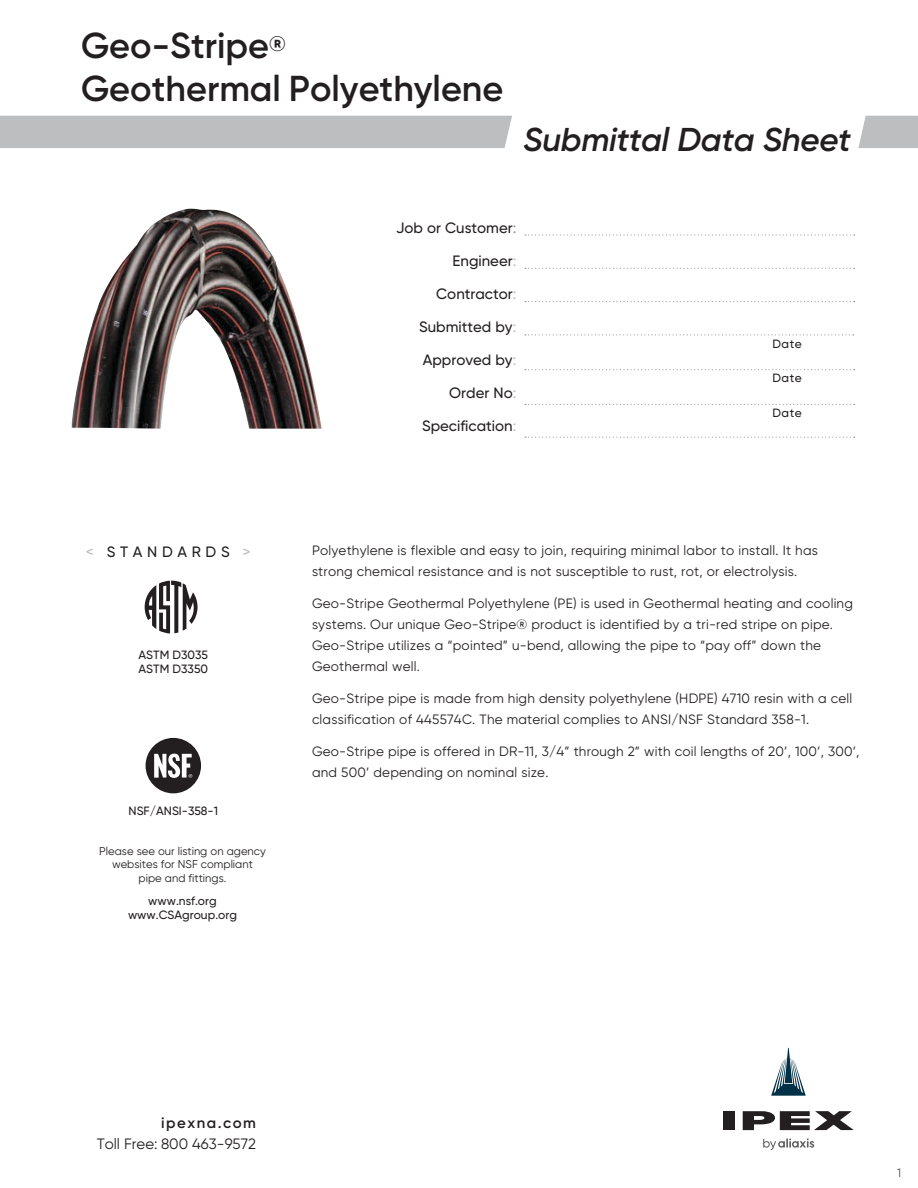
<style>
.page{position:relative;width:918px;height:1188px;background:#fff}
.page>*{position:absolute;margin:0;border:0;box-sizing:border-box;transform-origin:0 0}
.t1{font:600 36px/43.2px "Gilroy";color:#231f20}
.t2{font:italic 600 33px "Gilroy";letter-spacing:-.01em;color:#231f20}
.t3{font:500 15px "Gilroy";color:#231f20}
.t4{font:15px "Gilroy";color:#231f20}
.t5{font:500 15px "Gilroy";letter-spacing:.31em;color:#231f20}
.t6{font:600 15px "Gilroy";letter-spacing:.1em;color:#231f20}
.t7{font:13.5px/21px "Gilroy";letter-spacing:.015em;color:#231f20}
.t8{font:500 12px/14.4px "Gilroy";color:#231f20;text-align:center}
.t9{font:300 12px "Gilroy";color:#231f20}
.t10{font:11.25px/13.5px "Gilroy";color:#231f20;text-align:center}
.s1{color:#949698}
.s2{color:#bcbec0}
</style>
<div class="page">
<svg style="left:525px;top:234px;width:330px;height:2px"></svg>
<svg style="left:525px;top:268px;width:330px;height:1px"></svg>
<svg style="left:525px;top:301px;width:330px;height:1px"></svg>
<svg style="left:525px;top:334px;width:329px;height:1px"></svg>
<svg style="left:525px;top:369px;width:330px;height:1px"></svg>
<svg style="left:525px;top:404px;width:330px;height:1px"></svg>
<svg style="left:525px;top:437px;width:330px;height:1px"></svg>
<svg style="left:858px;top:116px;width:60px;height:32px;background:#c0c2c4"></svg>
<div style="left:0;top:116px;width:512px;height:32px;background:#bcbec0"></div>
<svg style="left:145px;top:581px;width:53px;height:52px"></svg>
<svg style="left:146px;top:738px;width:55px;height:55px"></svg>
<img style="left:72px;top:208px;width:250px;height:221px">
<div style="left:724px;top:1111px;width:11px;height:19px;background:#231f20"></div>
<svg style="left:743px;top:1111px;width:111px;height:19px"></svg>
<svg style="left:771px;top:1048px;width:35px;height:48px"></svg>
<svg style="left:763px;top:1139px;width:51px;height:11px"></svg>
<h1 class="t1" style="left:81px;top:23px;width:424px">Geo-Stripe<sup>®<br></sup>Geothermal Polyethylene</h1>
<h2 class="t2" style="left:523px;top:119px;width:329px">Submittal Data Sheet</h2>
<p class="t3" style="left:396px;top:219px;width:122px">Job or Customer<span class="s1">:</span></p>
<p class="t3" style="left:453px;top:252px;width:65px">Engineer<span class="s2">:</span></p>
<p class="t3" style="left:436px;top:285px;width:82px">Contractor<span class="s2">:</span></p>
<p class="t3" style="left:419px;top:318px;width:99px">Submitted by<span class="s2">:</span></p>
<p class="t3" style="left:423px;top:351px;width:95px">Approved by<span class="s2">:</span></p>
<p class="t3" style="left:449px;top:384px;width:69px">Order No<span class="s2">:</span></p>
<p class="t3" style="left:422px;top:417px;width:96px">Specification<span class="s2">:</span></p>
<p class="t8" style="left:772px;top:336px;width:31px">Date</p>
<p class="t8" style="left:772px;top:371px;width:31px">Date</p>
<p class="t8" style="left:772px;top:406px;width:31px">Date</p>
<p class="t5" style="left:86px;top:542px;width:166px"><span class="s2">&lt;</span> STANDARDS <span class="s2">&gt;</span></p>
<p class="t8" style="left:139px;top:647px;width:71px;text-align:left">ASTM D3035<br>ASTM D3350</p>
<p class="t8" style="left:129px;top:803px;width:91px">NSF/ANSI-358-1</p>
<p class="t10" style="left:99px;top:844px;width:168px">Please see our listing on agency websites for NSF compliant pipe and fittings.</p>
<p class="t8" style="left:128px;top:893px;width:110px">www.nsf.org www.CSAgroup.org</p>
<p class="t7" style="left:312px;top:540px;width:507px">Polyethylene is flexible and easy to join, requiring minimal labor to install. It has strong chemical resistance and is not susceptible to rust, rot, or electrolysis.</p>
<p class="t7" style="left:312px;top:593px;width:542px">Geo-Stripe Geothermal Polyethylene (PE) is used in Geothermal heating and cooling systems. Our unique Geo-Stripe® product is identified by a tri-red stripe on pipe.<br>Geo-Stripe utilizes a “pointed” u-bend, allowing the pipe to “pay off” down the Geothermal well.</p>
<p class="t7" style="left:312px;top:688px;width:542px">Geo-Stripe pipe is made from high density polyethylene (HDPE) 4710 resin with a cell classification of 445574C. The material complies to ANSI/NSF Standard 358-1.</p>
<p class="t7" style="left:312px;top:740px;width:549px">Geo-Stripe pipe is offered in DR-11, 3/4” through 2” with coil lengths of 20’, 100’, 300’, and 500’ depending on nominal size.</p>
<p class="t6" style="left:161px;top:1114px;width:96px">ipexna.com</p>
<p class="t4" style="left:97px;top:1135px;width:161px">Toll Free: 800 463-9572</p>
<p class="t9" style="left:897px;top:1165px;width:5px">1</p>
</div>
